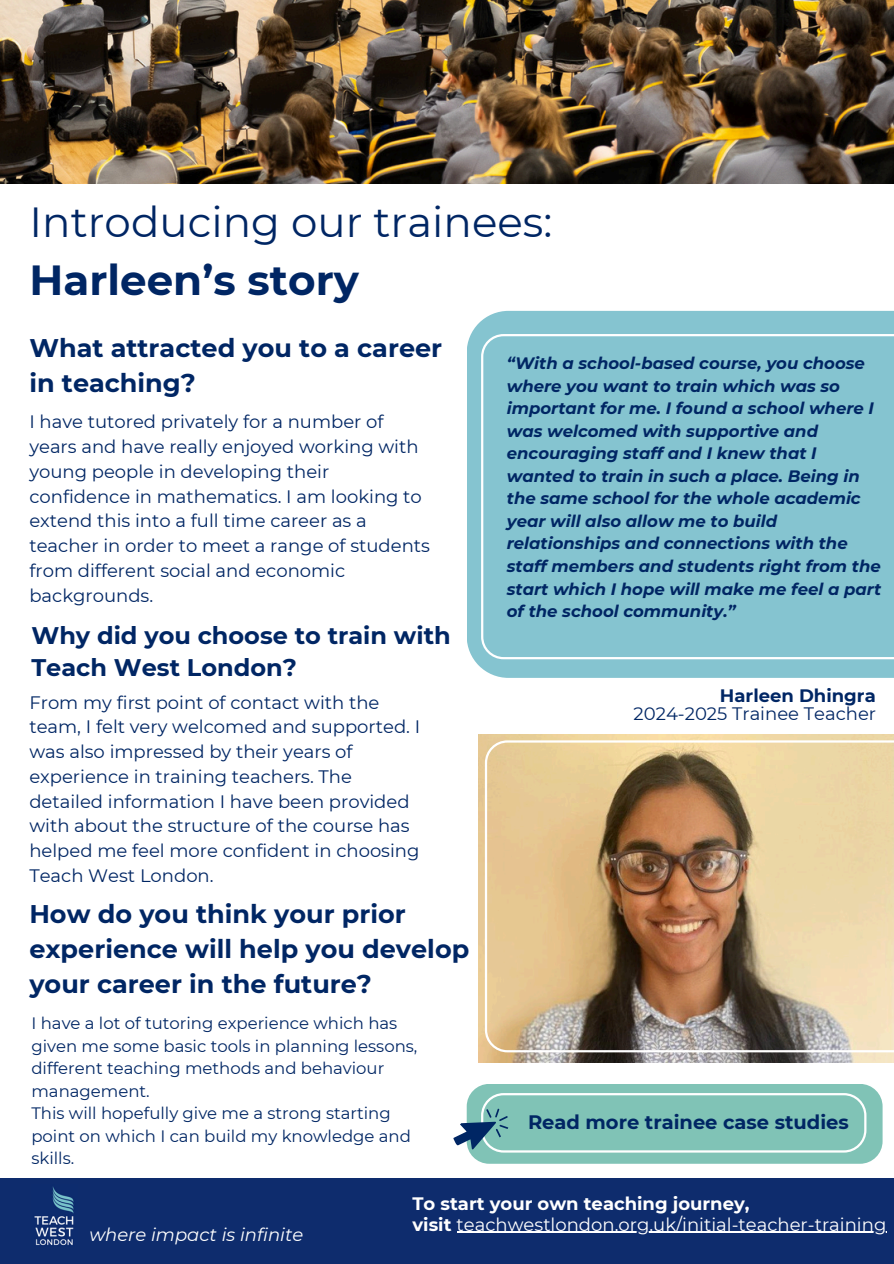
<style>
.page{position:relative;width:894px;height:1264px;background:#fff}
.page>*{position:absolute;margin:0;border:0;box-sizing:border-box;transform-origin:0 0}
.t1{font:42px/58.5px "Montserrat";color:#002664}
.t2{font:700 25.5px/34.8px "Montserrat";color:#002664}
.t3{font:700 24px/32.7px "Montserrat";color:#002664}
.t4{font:700 19.5px "Montserrat";color:#002664}
.t5{font:18px/24.8px "Montserrat";color:#002664}
.t6{font:18px/20.2px "Montserrat";color:#fff}
.t7{font:italic 18px "Montserrat";color:#fff}
.t8{font:italic 700 16.5px/22.5px "Montserrat";color:#002664}
.t9{font:16.5px/22.5px "Montserrat";color:#002664}
.s1{font-weight:700}
</style>
<div class="page">
<div style="left:0;top:1178px;width:893px;height:85px;background:#0e2c6d"></div>
<img style="left:34px;top:1187px;width:40px;height:59px">
<img style="left:0;top:0;width:893px;height:183px">
<div style="left:466px;top:311px;width:427px;height:367px;background:#85c4d0"></div>
<svg style="left:481px;top:334px;width:412px;height:325px"></svg>
<div style="left:466px;top:1083px;width:416px;height:80px;background:#80c3b6;border-radius:23px"></div>
<svg style="left:453px;top:1093px;width:412px;height:62px"></svg>
<img style="left:479px;top:734px;width:414px;height:328px">
<hr style="left:456px;top:1231px;width:430px;height:1px;background:#fff">
<img style="left:484px;top:740px;width:409px;height:312px">
<h2 class="t1" style="left:30px;top:192px;width:524px">Introducing our trainees:<br><span class="s1">Harleen’s story</span></h2>
<h5 class="t2" style="left:29px;top:331px;width:414px">What attracted you to a career in teaching?</h5>
<h4 class="t5" style="left:29px;top:409px;width:402px">I have tutored privately for a number of years and have really enjoyed working with young people in developing their confidence in mathematics. I am looking to extend this into a full time career as a teacher in order to meet a range of students from different social and economic backgrounds.</h4>
<h4 class="t3" style="left:31px;top:618px;width:420px">Why did you choose to train with<br>Teach West London?</h4>
<h6 class="t5" style="left:29px;top:689px;width:392px">From my first point of contact with the team, I felt very welcomed and supported. I was also impressed by their years of experience in training teachers. The detailed information I have been provided with about the structure of the course has helped me feel more confident in choosing Teach West London.</h6>
<h3 class="t2" style="left:29px;top:896px;width:441px">How do you think your prior experience will help you develop your career in the future?</h3>
<p class="t9" style="left:31px;top:1011px;width:387px">I have a lot of tutoring experience which has given me some basic tools in planning lessons, different teaching methods and behaviour management.<br>This will hopefully give me a strong starting point on which I can build my knowledge and skills.</p>
<h4 class="t8" style="left:506px;top:352px;width:376px">“With a school-based course, you choose where you want to train which was so important for me. I found a school where I was welcomed with supportive and encouraging staff and I knew that I wanted to train in such a place. Being in the same school for the whole academic year will also allow me to build relationships and connections with the staff members and students right from the start which I hope will make me feel a part of the school community.”</h4>
<h4 class="t5" style="left:633px;top:686px;width:244px;line-height:18px;text-align:right"><span class="s1">Harleen Dhingra<br></span>2024-2025 Trainee Teacher</h4>
<h2 class="t4" style="left:528px;top:1110px;width:322px">Read more trainee case studies</h2>
<p class="t7" style="left:89px;top:1223px;width:215px">where impact is infinite</p>
<p class="t6" style="left:412px;top:1193px;width:475px"><span class="s1">To start your own teaching journey,<br>visit</span> teachwestlondon.org.uk/initial-teacher-training</p>
</div>
